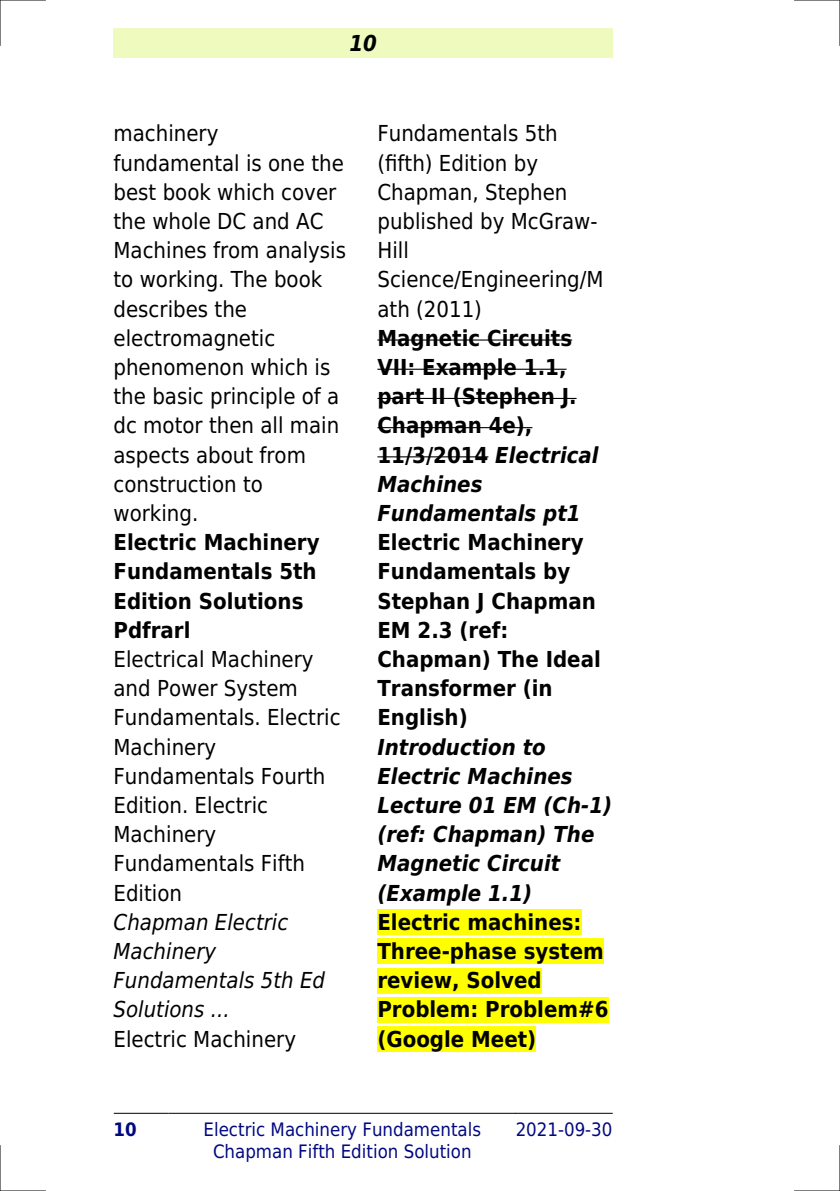
<style>
.page{position:relative;width:840px;height:1191px;background:#fff}
.page>*{position:absolute;margin:0;border:0;box-sizing:border-box;transform-origin:0 0}
.t1{font:22px/29.2px "DejaVu Sans Condensed";color:#000}
.t2{font:700 22px/29.2px "DejaVu Sans Condensed";color:#000}
.t3{font:italic 700 22px/29.2px "DejaVu Sans Condensed";color:#000}
.t4{font:italic 22px/29.2px "DejaVu Sans Condensed";color:#000}
.t5{font:18.6px/22.2px "DejaVu Sans Condensed";color:#000880;text-align:center}
.t6{font:700 18.6px "DejaVu Sans Condensed";color:#000880}
.s1{font-style:italic}
</style>
<div class="page">
<div style="left:113px;top:28px;width:499px;height:30px;background:#effbbe"></div>
<hr style="left:114px;top:1113px;width:55px;height:1px;background:#000">
<hr style="left:169px;top:1113px;width:346px;height:1px;background:#000">
<hr style="left:515px;top:1113px;width:97px;height:1px;background:#000">
<hr style="left:377px;top:339px;width:195px;height:1px;background:#000">
<hr style="left:377px;top:369px;width:189px;height:1px;background:#000">
<hr style="left:377px;top:398px;width:199px;height:1px;background:#000">
<hr style="left:377px;top:427px;width:155px;height:1px;background:#000">
<hr style="left:377px;top:456px;width:111px;height:1px;background:#000">
<div style="left:377px;top:909px;width:204px;height:26px;background:#ff0"></div>
<div style="left:377px;top:938px;width:226px;height:26px;background:#ff0"></div>
<div style="left:377px;top:967px;width:164px;height:26px;background:#ff0"></div>
<div style="left:377px;top:997px;width:231px;height:25px;background:#ff0"></div>
<div style="left:377px;top:1026px;width:159px;height:25px;background:#ff0"></div>
<hr style="left:0;top:0;width:45px;height:1px;background:#000">
<hr style="left:794px;top:0;width:45px;height:1px;background:#000">
<hr style="left:0;top:1190px;width:45px;height:1px;background:#000">
<hr style="left:794px;top:1190px;width:45px;height:1px;background:#000">
<hr style="left:0;top:0;width:1px;height:45px;background:#000">
<hr style="left:0;top:1145px;width:1px;height:46px;background:#000">
<hr style="left:839px;top:0;width:1px;height:45px;background:#000">
<hr style="left:839px;top:1145px;width:1px;height:46px;background:#000">
<p class="t3" style="left:349px;top:28px;width:29px">10</p>
<p class="t1" style="left:113px;top:119px;width:234px">machinery fundamental is one the best book which cover the whole DC and AC<br>Machines from analysis to working. The book describes the electromagnetic phenomenon which is the basic principle of a dc motor then all main aspects about from construction to working.</p>
<p class="t2" style="left:113px;top:528px;width:207px">Electric Machinery<br>Fundamentals 5th<br>Edition Solutions<br>Pdfrarl</p>
<p class="t1" style="left:113px;top:645px;width:228px">Electrical Machinery and Power System<br>Fundamentals. Electric<br>Machinery<br>Fundamentals Fourth<br>Edition. Electric<br>Machinery<br>Fundamentals Fifth<br>Edition</p>
<p class="t4" style="left:113px;top:907px;width:213px">Chapman Electric<br>Machinery<br>Fundamentals 5th Ed<br>Solutions ...</p>
<p class="t1" style="left:113px;top:1024px;width:184px">Electric Machinery</p>
<p class="t1" style="left:377px;top:119px;width:227px">Fundamentals 5th (fifth) Edition by<br>Chapman, Stephen published by McGraw-<br>Hill<br>Science/Engineering/M ath (2011)</p>
<p class="t2" style="left:377px;top:323px;width:223px">Magnetic Circuits<br>VII: Example 1.1, part II (Stephen J.<br>Chapman 4e),<br>11/3/2014 <span class="s1">Electrical<br>Machines<br>Fundamentals pt1</span></p>
<p class="t2" style="left:377px;top:528px;width:225px">Electric Machinery<br>Fundamentals by<br>Stephan J Chapman<br>EM 2.3 (ref:<br>Chapman) The Ideal<br>Transformer (in<br>English)</p>
<p class="t3" style="left:377px;top:732px;width:236px">Introduction to<br>Electric Machines<br>Lecture 01 EM (Ch-1) (ref: Chapman) The<br>Magnetic Circuit (Example 1.1)</p>
<p class="t2" style="left:377px;top:907px;width:232px">Electric machines:<br>Three-phase system review, Solved<br>Problem: Problem#6 (Google Meet)</p>
<p class="t6" style="left:113px;top:1118px;width:25px">10</p>
<p class="t5" style="left:203px;top:1118px;width:279px">Electric Machinery Fundamentals<br>Chapman Fifth Edition Solution</p>
<p class="t5" style="left:515px;top:1118px;width:98px">2021-09-30</p>
</div>
